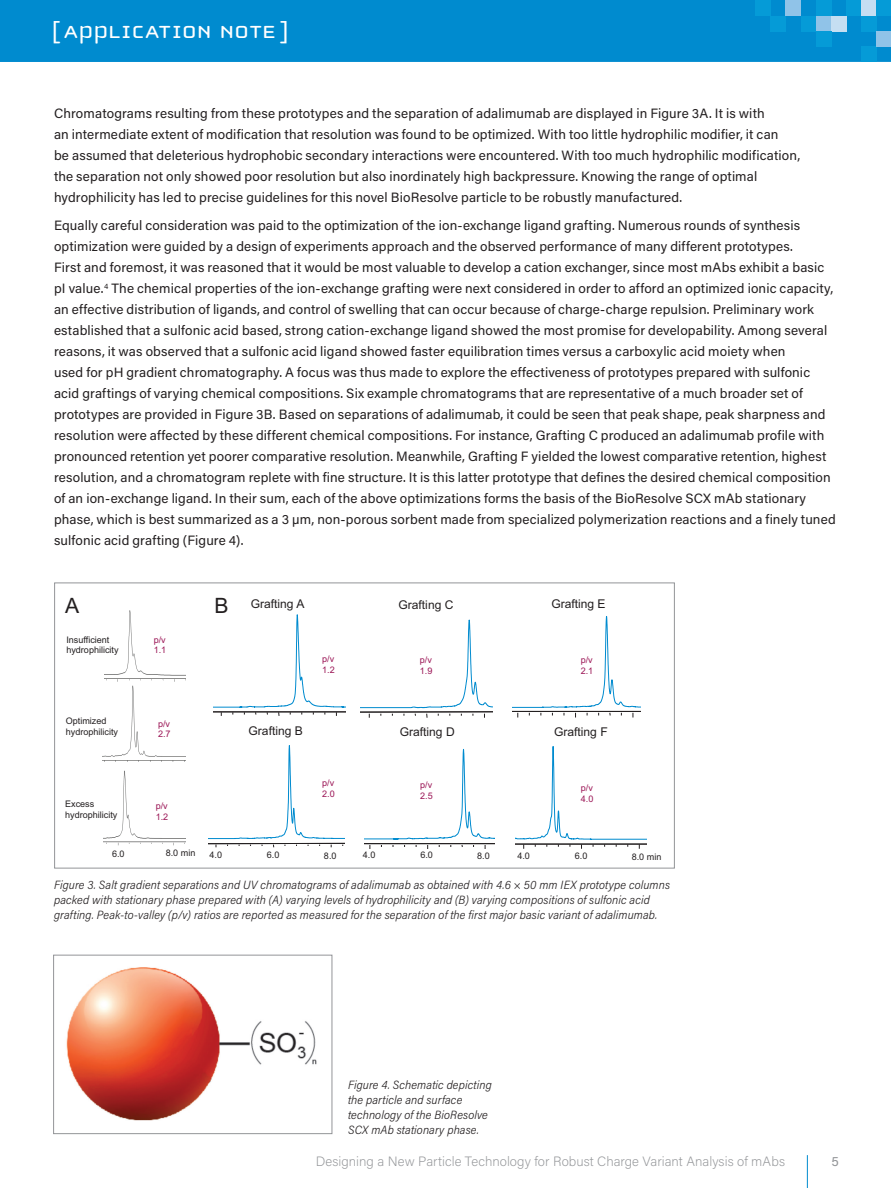
<style>
.page{position:relative;width:891px;height:1188px;background:#fff}
.page>*{position:absolute;margin:0;border:0;box-sizing:border-box;transform-origin:0 0}
.t1{font:25.5px "Cholla Unicase";letter-spacing:.01em;color:#fff;scale:1.1 1}
.t2{font:21.15px "Arial";color:#231f20}
.t3{font:13.5px/21px "Acumin Pro";letter-spacing:.01em;color:#231f20}
.t4{font:200 13.5px "Acumin Pro";letter-spacing:.005em;color:#939598}
.t5{font:13.5px "Acumin Pro";color:#939598}
.t6{font:12.15px "Arial";color:#231f20}
.t7{font:italic 300 12px/15px "Acumin Pro Semi Cond";letter-spacing:.01em;color:#231f20}
.t8{font:9px/10.8px "Arial";color:#231f20}
.t9{font:9px/10.8px "Arial";color:#9b1555}
</style>
<div class="page">
<div style="left:0;top:0;width:891px;height:62px;background:#008bcf"></div>
<div style="left:755px;top:0;width:15px;height:16px;background:#059bd7"></div>
<div style="left:861px;top:47px;width:15px;height:15px;background:#059bd7"></div>
<div style="left:770px;top:16px;width:16px;height:15px;background:#059bd7"></div>
<div style="left:786px;top:0;width:15px;height:16px;background:#90c3e8"></div>
<div style="left:801px;top:16px;width:15px;height:15px;background:#059bd7"></div>
<div style="left:816px;top:16px;width:16px;height:15px;background:#90c3e8"></div>
<div style="left:832px;top:16px;width:15px;height:15px;background:#c5def2"></div>
<div style="left:816px;top:0;width:16px;height:16px;background:#059bd7"></div>
<div style="left:816px;top:31px;width:16px;height:16px;background:#059bd7"></div>
<div style="left:861px;top:0;width:15px;height:16px;background:#c5def2"></div>
<div style="left:847px;top:0;width:14px;height:16px;background:#059bd7"></div>
<div style="left:876px;top:0;width:15px;height:16px;background:#059bd7"></div>
<div style="left:861px;top:16px;width:15px;height:15px;background:#059bd7"></div>
<div style="left:876px;top:31px;width:15px;height:16px;background:#90c3e8"></div>
<hr style="left:807px;top:1155px;width:1px;height:33px;background:#008bcf">
<img style="left:66px;top:967px;width:251px;height:154px">
<div style="left:53px;top:955px;width:279px;height:179px;border:1px solid #939598"></div>
<svg style="left:361px;top:619px;width:131px;height:99px"></svg>
<svg style="left:214px;top:614px;width:132px;height:102px"></svg>
<svg style="left:208px;top:745px;width:136px;height:103px"></svg>
<svg style="left:512px;top:616px;width:129px;height:102px"></svg>
<svg style="left:364px;top:749px;width:131px;height:100px"></svg>
<svg style="left:516px;top:746px;width:131px;height:103px"></svg>
<img style="left:103px;top:685px;width:83px;height:160px">
<img style="left:104px;top:610px;width:82px;height:72px">
<div style="left:54px;top:583px;width:621px;height:285px;border:1px solid #939598"></div>
<h1 class="t1" style="left:52px;top:19px;width:217px">[ APPLICATION NOTE ]</h1>
<p class="t3" style="left:54px;top:102px;width:748px">Chromatograms resulting from these prototypes and the separation of adalimumab are displayed in Figure 3A. It is with<br>an intermediate extent of modification that resolution was found to be optimized. With too little hydrophilic modifier, it can<br>be assumed that deleterious hydrophobic secondary interactions were encountered. With too much hydrophilic modification, the separation not only showed poor resolution but also inordinately high backpressure. Knowing the range of optimal hydrophilicity has led to precise guidelines for this novel BioResolve particle to be robustly manufactured.</p>
<p class="t3" style="left:54px;top:215px;width:783px">Equally careful consideration was paid to the optimization of the ion-exchange ligand grafting. Numerous rounds of synthesis optimization were guided by a design of experiments approach and the observed performance of many different prototypes.<br>First and foremost, it was reasoned that it would be most valuable to develop a cation exchanger, since most mAbs exhibit a basic pI value.<sup>4</sup> The chemical properties of the ion-exchange grafting were next considered in order to afford an optimized ionic capacity, an effective distribution of ligands, and control of swelling that can occur because of charge-charge repulsion. Preliminary work established that a sulfonic acid based, strong cation-exchange ligand showed the most promise for developability. Among several reasons, it was observed that a sulfonic acid ligand showed faster equilibration times versus a carboxylic acid moiety when<br>used for pH gradient chromatography. A focus was thus made to explore the effectiveness of prototypes prepared with sulfonic acid graftings of varying chemical compositions. Six example chromatograms that are representative of a much broader set of prototypes are provided in Figure 3B. Based on separations of adalimumab, it could be seen that peak shape, peak sharpness and resolution were affected by these different chemical compositions. For instance, Grafting C produced an adalimumab profile with pronounced retention yet poorer comparative resolution. Meanwhile, Grafting F yielded the lowest comparative retention, highest resolution, and a chromatogram replete with fine structure. It is this latter prototype that defines the desired chemical composition of an ion-exchange ligand. In their sum, each of the above optimizations forms the basis of the BioResolve SCX mAb stationary phase, which is best summarized as a 3 µm, non-porous sorbent made from specialized polymerization reactions and a finely tuned sulfonic acid grafting (Figure 4).</p>
<h2 class="t2" style="left:65px;top:592px;width:16px">A</h2>
<h2 class="t2" style="left:214px;top:592px;width:16px">B</h2>
<p class="t8" style="left:66px;top:634px;width:54px">Insufficient hydrophilicity</p>
<p class="t9" style="left:154px;top:634px;width:14px">p/v<br>1.1</p>
<p class="t8" style="left:66px;top:716px;width:54px">Optimized hydrophilicity</p>
<p class="t9" style="left:158px;top:718px;width:14px">p/v<br>2.7</p>
<p class="t8" style="left:65px;top:799px;width:54px">Excess hydrophilicity</p>
<p class="t9" style="left:156px;top:801px;width:14px">p/v<br>1.2</p>
<p class="t6" style="left:251px;top:596px;width:55px">Grafting A</p>
<p class="t9" style="left:322px;top:654px;width:14px">p/v<br>1.2</p>
<p class="t6" style="left:398px;top:597px;width:57px">Grafting C</p>
<p class="t6" style="left:551px;top:596px;width:56px">Grafting E</p>
<p class="t9" style="left:420px;top:655px;width:14px">p/v<br>1.9</p>
<p class="t9" style="left:581px;top:655px;width:14px">p/v<br>2.1</p>
<p class="t6" style="left:249px;top:723px;width:56px">Grafting B</p>
<p class="t6" style="left:400px;top:724px;width:57px">Grafting D</p>
<p class="t6" style="left:554px;top:724px;width:55px">Grafting F</p>
<p class="t9" style="left:322px;top:778px;width:14px">p/v<br>2.0</p>
<p class="t9" style="left:420px;top:779px;width:14px">p/v<br>2.5</p>
<p class="t9" style="left:581px;top:783px;width:14px">p/v<br>4.0</p>
<p class="t8" style="left:112px;top:848px;width:14px">6.0</p>
<p class="t8" style="left:166px;top:848px;width:31px">8.0 min</p>
<p class="t8" style="left:210px;top:849px;width:14px">4.0</p>
<p class="t8" style="left:267px;top:849px;width:14px">6.0</p>
<p class="t8" style="left:324px;top:850px;width:14px">8.0</p>
<p class="t8" style="left:363px;top:850px;width:14px">4.0</p>
<p class="t8" style="left:420px;top:849px;width:14px">6.0</p>
<p class="t8" style="left:477px;top:851px;width:14px">8.0</p>
<p class="t8" style="left:517px;top:851px;width:14px">4.0</p>
<p class="t8" style="left:575px;top:851px;width:14px">6.0</p>
<p class="t8" style="left:632px;top:852px;width:31px">8.0 min</p>
<p class="t7" style="left:54px;top:877px;width:617px">Figure 3. Salt gradient separations and UV chromatograms of adalimumab as obtained with 4.6 × 50 mm IEX prototype columns packed with stationary phase prepared with (A) varying levels of hydrophilicity and (B) varying compositions of sulfonic acid grafting. Peak-to-valley (p/v) ratios are reported as measured for the separation of the first major basic variant of adalimumab.</p>
<p class="t7" style="left:348px;top:1077px;width:145px">Figure 4. Schematic depicting the particle and surface technology of the BioResolve<br>SCX mAb stationary phase.</p>
<p class="t4" style="left:316px;top:1152px;width:471px">Designing a New Particle Technology for Robust Charge Variant Analysis of mAbs</p>
<p class="t5" style="left:832px;top:1151px;width:9px">5</p>
</div>
